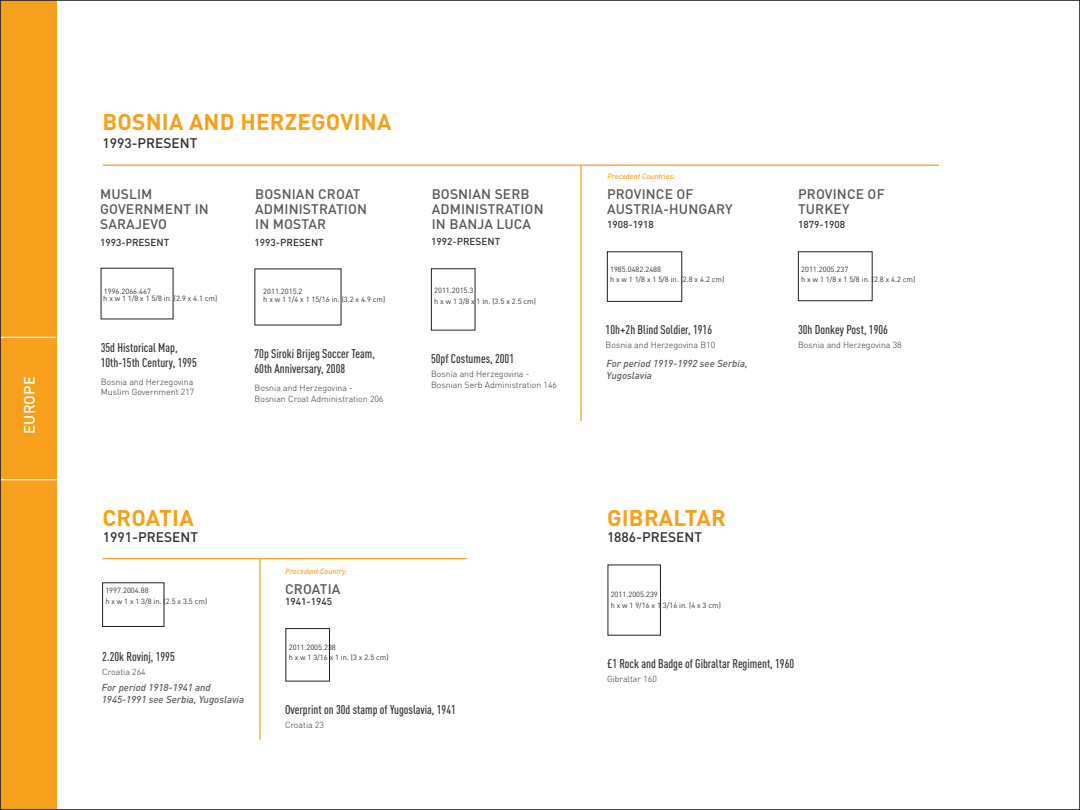
<style>
.page{position:relative;width:1080px;height:810px;background:#fff}
.page>*{position:absolute;margin:0;border:0;box-sizing:border-box;transform-origin:0 0}
.t1{font:700 22.5px "DIN";letter-spacing:.01em;color:#f6a01b}
.t2{font:500 15px "DIN";color:#fff}
.t3{font:500 13.75px/15px "DIN";letter-spacing:.01em;color:#57585a}
.t4{font:500 13.75px "DIN";color:#312f30}
.t5{font:500 12.5px/15px "DIN Cond";color:#312f30}
.t6{font:italic 500 10px/12px "DIN";color:#57585a}
.t7{font:500 10px "DIN";color:#312f30}
.t8{font:300 8.75px/10.5px "DIN";color:#312f30}
.t9{font:7.5px "DIN";color:#312f30}
.t10{font:italic 500 7.5px "DIN";color:#f6a01b}
</style>
<div class="page">
<div style="left:0;top:0;width:56px;height:810px;background:#f6a01b"></div>
<hr style="left:0;top:337px;width:56px;height:1px;background:#fff">
<hr style="left:1px;top:479px;width:56px;height:1px;background:#fff">
<hr style="left:103px;top:165px;width:836px;height:1px;background:#f6a01b">
<hr style="left:580px;top:166px;width:2px;height:255px;background:#f6a01b">
<div style="left:431px;top:268px;width:44px;height:62px;border:1px solid #231f20"></div>
<div style="left:607px;top:251px;width:75px;height:51px;border:1px solid #231f20"></div>
<div style="left:798px;top:251px;width:74px;height:50px;border:1px solid #231f20"></div>
<div style="left:102px;top:582px;width:62px;height:45px;border:1px solid #231f20"></div>
<div style="left:286px;top:628px;width:44px;height:53px;border:1px solid #231f20"></div>
<hr style="left:103px;top:558px;width:364px;height:1px;background:#f6a01b">
<hr style="left:259px;top:559px;width:2px;height:181px;background:#f6a01b">
<h2 class="t2" style="left:20px;top:434px;width:59px;rotate:-90deg">EUROPE</h2>
<p class="t1" style="left:102px;top:107px;width:290px">BOSNIA AND HERZEGOVINA</p>
<p class="t4" style="left:102px;top:134px;width:97px">1993-PRESENT</p>
<p class="t3" style="left:100px;top:186px;width:110px">MUSLIM<br>GOVERNMENT IN<br>SARAJEVO</p>
<p class="t7" style="left:100px;top:236px;width:71px">1993-PRESENT</p>
<p class="t7" style="left:255px;top:236px;width:71px">1993-PRESENT</p>
<p class="t3" style="left:255px;top:186px;width:113px">BOSNIAN CROAT<br>ADMINISTRATION<br>IN MOSTAR</p>
<p class="t9" style="left:104px;top:287px;width:49px">1996.2066.467</p>
<p class="t9" style="left:103px;top:294px;width:116px">h x w 1 1/8 x 1 5/8 in. (2.9 x 4.1 cm)</p>
<p class="t5" style="left:101px;top:340px;width:98px">35d Historical Map,<br>10th-15th Century, 1995</p>
<p class="t8" style="left:101px;top:376px;width:95px">Bosnia and Herzegovina<br>Muslim Government 217</p>
<p class="t9" style="left:263px;top:287px;width:41px">2011.2015.2</p>
<p class="t9" style="left:263px;top:295px;width:124px">h x w 1 1/4 x 1 15/16 in. (3.2 x 4.9 cm)</p>
<p class="t5" style="left:255px;top:346px;width:122px">70p Siroki Brijeg Soccer Team,<br>60th Anniversary, 2008</p>
<p class="t8" style="left:255px;top:383px;width:130px">Bosnia and Herzegovina -<br>Bosnian Croat Administration 206</p>
<p class="t3" style="left:432px;top:186px;width:113px">BOSNIAN SERB<br>ADMINISTRATION<br>IN BANJA LUCA</p>
<p class="t7" style="left:431px;top:235px;width:71px">1992-PRESENT</p>
<p class="t9" style="left:434px;top:286px;width:41px">2011.2015.3</p>
<p class="t9" style="left:434px;top:296px;width:103px">h x w 1 3/8 x 1 in. (3.5 x 2.5 cm)</p>
<p class="t5" style="left:431px;top:351px;width:85px">50pf Costumes, 2001</p>
<p class="t8" style="left:431px;top:369px;width:128px">Bosnia and Herzegovina -<br>Bosnian Serb Administration 146</p>
<p class="t1" style="left:102px;top:503px;width:93px">CROATIA</p>
<p class="t4" style="left:103px;top:528px;width:97px">1991-PRESENT</p>
<p class="t9" style="left:105px;top:586px;width:45px">1997.2004.88</p>
<p class="t9" style="left:105px;top:597px;width:103px">h x w 1 x 1 3/8 in. (2.5 x 3.5 cm)</p>
<p class="t5" style="left:102px;top:648px;width:74px">2.20k Rovinj, 1995</p>
<p class="t8" style="left:102px;top:666px;width:45px">Croatia 264</p>
<p class="t10" style="left:286px;top:567px;width:64px">Precedent Country:</p>
<p class="t3" style="left:285px;top:581px;width:57px">CROATIA</p>
<p class="t7" style="left:285px;top:595px;width:48px">1941-1945</p>
<p class="t9" style="left:289px;top:642px;width:49px">2011.2005.238</p>
<p class="t9" style="left:289px;top:653px;width:101px">h x w 1 3/16 x 1 in. (3 x 2.5 cm)</p>
<p class="t6" style="left:102px;top:681px;width:144px">For period 1918-1941 and<br>1945-1991 see Serbia, Yugoslavia</p>
<p class="t5" style="left:285px;top:701px;width:172px">Overprint on 30d stamp of Yugoslavia, 1941</p>
<p class="t8" style="left:285px;top:719px;width:40px">Croatia 23</p>
<p class="t10" style="left:607px;top:172px;width:70px">Precedent Countries:</p>
<p class="t3" style="left:607px;top:186px;width:127px">PROVINCE OF<br>AUSTRIA-HUNGARY</p>
<p class="t3" style="left:798px;top:186px;width:88px">PROVINCE OF<br>TURKEY</p>
<p class="t7" style="left:607px;top:218px;width:48px">1908-1918</p>
<p class="t7" style="left:798px;top:218px;width:48px">1879-1908</p>
<p class="t9" style="left:610px;top:264px;width:53px">1985.0482.2488</p>
<p class="t9" style="left:801px;top:264px;width:49px">2011.2005.237</p>
<p class="t9" style="left:610px;top:275px;width:116px">h x w 1 1/8 x 1 5/8 in. (2.8 x 4.2 cm)</p>
<p class="t9" style="left:801px;top:275px;width:116px">h x w 1 1/8 x 1 5/8 in. (2.8 x 4.2 cm)</p>
<p class="t5" style="left:606px;top:322px;width:108px">10h+2h Blind Soldier, 1916</p>
<p class="t5" style="left:798px;top:322px;width:91px">30h Donkey Post, 1906</p>
<p class="t8" style="left:606px;top:340px;width:111px">Bosnia and Herzegovina B10</p>
<p class="t8" style="left:798px;top:340px;width:105px">Bosnia and Herzegovina 38</p>
<p class="t6" style="left:607px;top:357px;width:143px">For period 1919-1992 see Serbia,<br>Yugoslavia</p>
<p class="t1" style="left:607px;top:503px;width:120px">GIBRALTAR</p>
<p class="t4" style="left:607px;top:528px;width:97px">1886-PRESENT</p>
<p class="t9" style="left:611px;top:590px;width:49px">2011.2005.239</p>
<p class="t9" style="left:611px;top:601px;width:112px">h x w 1 9/16 x 1 3/16 in. (4 x 3 cm)</p>
<p class="t5" style="left:607px;top:656px;width:189px">£1 Rock and Badge of Gibraltar Regiment, 1960</p>
<p class="t8" style="left:607px;top:674px;width:51px">Gibraltar 160</p>
</div>
